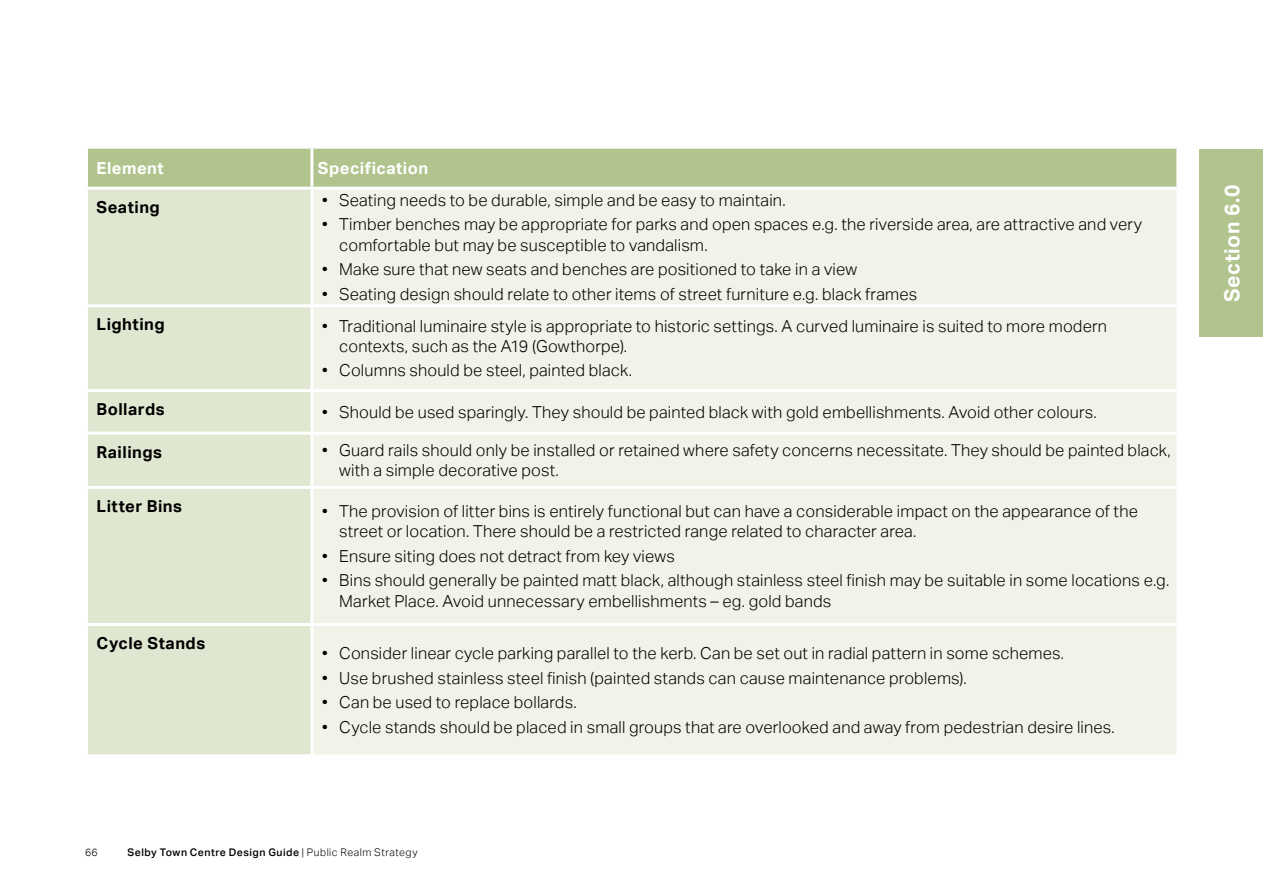
<style>
.page{position:relative;width:1263px;height:893px;background:#fff}
.page>*{position:absolute;margin:0;border:0;box-sizing:border-box;transform-origin:0 0}
.t1{font:700 21px "Aktiv Grotesk";letter-spacing:.025em;color:#fff}
.t2{font:300 16.5px/20.2px "Aktiv Grotesk";letter-spacing:.01em;color:#000}
.t3{font:700 16.5px "Aktiv Grotesk";letter-spacing:.03em;color:#000}
.t4{font:700 16.5px "Aktiv Grotesk";letter-spacing:.03em;color:#fff}
.t5{font:500 10.5px "Aktiv Grotesk";letter-spacing:.05em;color:#000}
.t6{font:300 10.5px "Aktiv Grotesk";color:#000}
.s1{font-weight:300}
</style>
<div class="page">
<div style="left:88px;top:149px;width:1088px;height:38px;background:#b1c48d"></div>
<div style="left:88px;top:190px;width:222px;height:564px;background:#e0e7d1"></div>
<div style="left:313px;top:190px;width:863px;height:564px;background:#eff3e8"></div>
<hr style="left:310px;top:149px;width:3px;height:38px;background:#fff">
<hr style="left:85px;top:304px;width:227px;height:3px;background:#fff">
<hr style="left:312px;top:304px;width:867px;height:3px;background:#fff">
<hr style="left:85px;top:389px;width:227px;height:3px;background:#fff">
<hr style="left:312px;top:389px;width:867px;height:3px;background:#fff">
<hr style="left:85px;top:432px;width:227px;height:3px;background:#fff">
<hr style="left:312px;top:432px;width:867px;height:3px;background:#fff">
<hr style="left:85px;top:486px;width:227px;height:3px;background:#fff">
<hr style="left:312px;top:486px;width:867px;height:3px;background:#fff">
<hr style="left:85px;top:623px;width:227px;height:3px;background:#fff">
<hr style="left:312px;top:623px;width:867px;height:3px;background:#fff">
<div style="left:1199px;top:150px;width:64px;height:187px;background:#b1c48d"></div>
<p class="t4" style="left:97px;top:158px;width:69px">Element</p>
<p class="t4" style="left:318px;top:158px;width:112px">Specification</p>
<p class="t3" style="left:97px;top:197px;width:65px">Seating</p>
<p class="t2" style="left:322px;top:190px;width:465px">• Seating needs to be durable, simple and be easy to maintain.</p>
<p class="t2" style="left:339px;top:215px;width:804px;text-indent:-17px">• Timber benches may be appropriate for parks and open spaces e.g. the riverside area, are attractive and very comfortable but may be susceptible to vandalism.</p>
<p class="t2" style="left:322px;top:259px;width:536px">• Make sure that new seats and benches are positioned to take in a view</p>
<p class="t2" style="left:322px;top:284px;width:597px">• Seating design should relate to other items of street furniture e.g. black frames</p>
<p class="t3" style="left:97px;top:315px;width:70px">Lighting</p>
<p class="t2" style="left:339px;top:316px;width:769px;text-indent:-17px">• Traditional luminaire style is appropriate to historic settings. A curved luminaire is suited to more modern contexts, such as the A19 (Gowthorpe).</p>
<p class="t2" style="left:322px;top:361px;width:311px">• Columns should be steel, painted black.</p>
<p class="t3" style="left:97px;top:400px;width:70px">Bollards</p>
<p class="t2" style="left:322px;top:402px;width:776px">• Should be used sparingly. They should be painted black with gold embellishments. Avoid other colours.</p>
<p class="t3" style="left:97px;top:442px;width:67px">Railings</p>
<p class="t2" style="left:339px;top:440px;width:833px;text-indent:-17px">• Guard rails should only be installed or retained where safety concerns necessitate. They should be painted black, with a simple decorative post.</p>
<p class="t3" style="left:97px;top:497px;width:87px">Litter Bins</p>
<p class="t2" style="left:339px;top:501px;width:800px;text-indent:-17px">• The provision of litter bins is entirely functional but can have a considerable impact on the appearance of the street or location. There should be a restricted range related to character area.</p>
<p class="t2" style="left:322px;top:546px;width:354px">• Ensure siting does not detract from key views</p>
<p class="t2" style="left:339px;top:570px;width:832px;text-indent:-17px">• Bins should generally be painted matt black, although stainless steel finish may be suitable in some locations e.g.<br>Market Place. Avoid unnecessary embellishments – eg. gold bands</p>
<p class="t3" style="left:97px;top:634px;width:110px">Cycle Stands</p>
<p class="t2" style="left:322px;top:643px;width:743px">• Consider linear cycle parking parallel to the kerb. Can be set out in radial pattern in some schemes.</p>
<p class="t2" style="left:322px;top:668px;width:646px">• Use brushed stainless steel finish (painted stands can cause maintenance problems).</p>
<p class="t2" style="left:322px;top:692px;width:256px">• Can be used to replace bollards.</p>
<p class="t2" style="left:322px;top:717px;width:794px">• Cycle stands should be placed in small groups that are overlooked and away from pedestrian desire lines.</p>
<p class="t6" style="left:85px;top:846px;width:14px">66</p>
<p class="t5" style="left:128px;top:846px;width:291px">Selby Town Centre Design Guide <span class="s1">| Public Realm Strategy</span></p>
<p class="t1" style="left:1220px;top:302px;width:118px;rotate:-90deg">Section 6.0</p>
</div>
